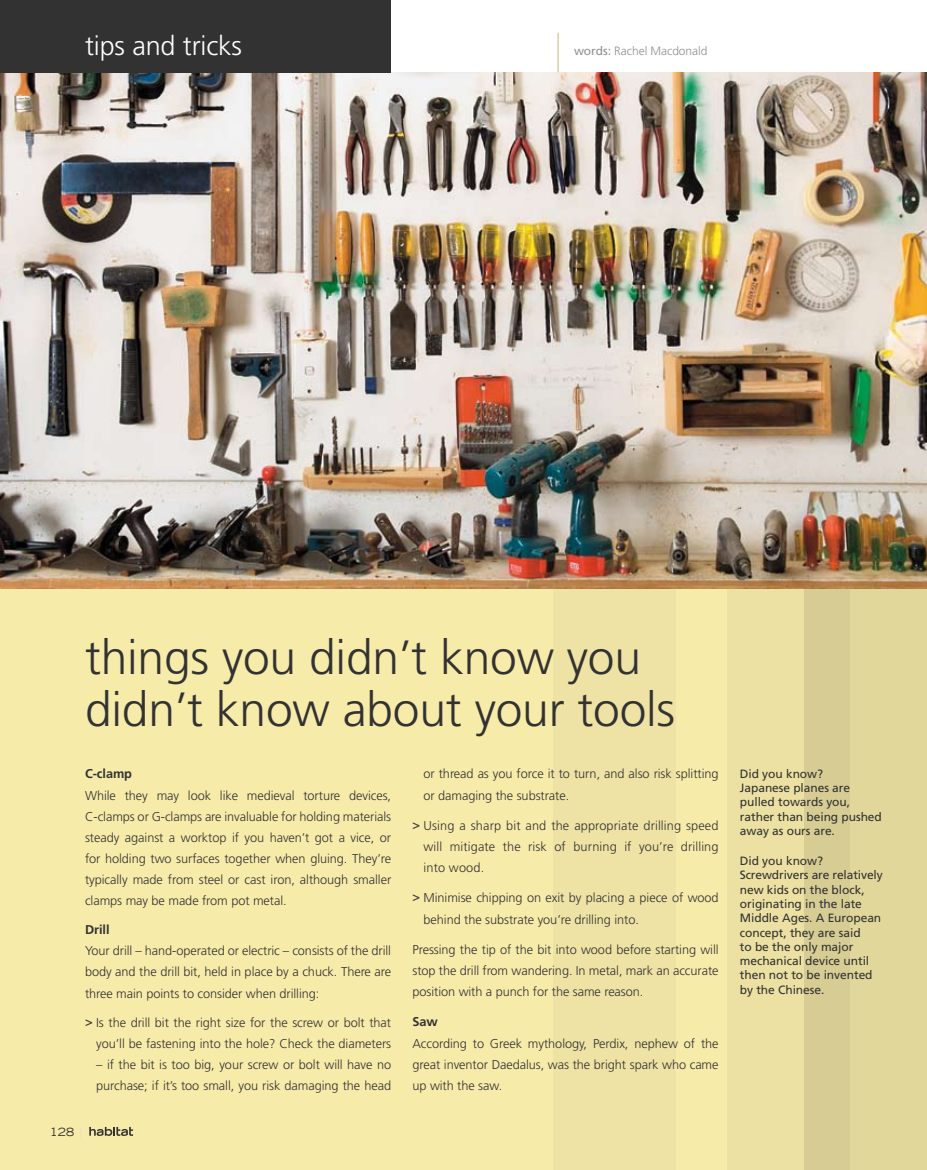
<style>
.page{position:relative;width:927px;height:1170px;background:#fff}
.page>*{position:absolute;margin:0;border:0;box-sizing:border-box;transform-origin:0 0}
.t1{font:300 48px/52.5px "Frutiger";letter-spacing:-.005em;color:#323232}
.t2{font:300 27px "Frutiger";letter-spacing:-.005em;color:#fff}
.t3{font:300 12.75px/21px "Frutiger";letter-spacing:-.005em;color:#323232;text-align:justify}
.t4{font:700 12.75px "Frutiger";letter-spacing:-.005em;color:#323232}
.t5{font:12px/14.2px "Frutiger";letter-spacing:-.005em;color:#323232}
.t6{font:300 12px "Frutiger";letter-spacing:-.005em;color:#8e9190}
.t7{font:expanded 11.25px "Trade Gothic LH";color:#323232}
.s1{font-weight:400}
.s2{color:#dfe4cf}
</style>
<div class="page">
<div style="left:0;top:72px;width:927px;height:1097px;background:#f7ebaa"></div>
<div style="left:553px;top:588px;width:123px;height:581px;background:#eee3a4"></div>
<div style="left:726px;top:588px;width:123px;height:581px;background:#ece1a2"></div>
<div style="left:804px;top:588px;width:123px;height:581px;background:#e1d79b"></div>
<img style="left:0;top:72px;width:927px;height:516px">
<div style="left:0;top:0;width:391px;height:72px;background:#323232"></div>
<hr style="left:558px;top:33px;width:1px;height:39px;background:#bfba72">
<svg style="left:89px;top:1126px;width:44px;height:9px"></svg>
<h2 class="t2" style="left:85px;top:31px;width:159px">tips and tricks</h2>
<p class="t6" style="left:574px;top:44px;width:135px"><span class="s1">words:</span> Rachel Macdonald</p>
<h1 class="t1" style="left:85px;top:631px;width:592px">things you didn’t know you didn’t know about your tools</h1>
<p class="t4" style="left:85px;top:766px;width:49px">C-clamp</p>
<p class="t3" style="left:85px;top:784px;width:308px">While they may look like medieval torture devices, C-clamps or G-clamps are invaluable for holding materials steady against a worktop if you haven’t got a vice, or for holding two surfaces together when gluing. They’re typically made from steel or cast iron, although smaller clamps may be made from pot metal.</p>
<p class="t4" style="left:85px;top:922px;width:26px">Drill</p>
<p class="t3" style="left:85px;top:940px;width:308px">Your drill – hand-operated or electric – consists of the drill body and the drill bit, held in place by a chuck. There are three main points to consider when drilling:</p>
<p class="t3" style="left:85px;top:1012px;width:308px;text-align:right"><span class="s1">&gt;</span> Is the drill bit the right size for the screw or bolt that you’ll be fastening into the hole? Check the diameters</p>
<p class="t3" style="left:96px;top:1054px;width:297px">– if the bit is too big, your screw or bolt will have no purchase; if it’s too small, you risk damaging the head</p>
<p class="t7" style="left:50px;top:1124px;width:34px">128 <span class="s2">|</span></p>
<p class="t3" style="left:424px;top:763px;width:297px">or thread as you force it to turn, and also risk splitting or damaging the substrate.</p>
<p class="t3" style="left:424px;top:814px;width:297px;text-indent:-11px"><span class="s1">&gt;</span> Using a sharp bit and the appropriate drilling speed will mitigate the risk of burning if you’re drilling into wood.</p>
<p class="t3" style="left:424px;top:887px;width:297px;text-indent:-11px"><span class="s1">&gt;</span> Minimise chipping on exit by placing a piece of wood behind the substrate you’re drilling into.</p>
<p class="t3" style="left:412px;top:938px;width:308px">Pressing the tip of the bit into wood before starting will stop the drill from wandering. In metal, mark an accurate position with a punch for the same reason.</p>
<p class="t4" style="left:412px;top:1014px;width:27px">Saw</p>
<p class="t3" style="left:412px;top:1032px;width:308px">According to Greek mythology, Perdix, nephew of the great inventor Daedalus, was the bright spark who came up with the saw.</p>
<p class="t5" style="left:740px;top:766px;width:143px">Did you know?<br>Japanese planes are pulled towards you, rather than being pushed away as ours are.</p>
<p class="t5" style="left:740px;top:853px;width:144px">Did you know?<br>Screwdrivers are relatively new kids on the block, originating in the late<br>Middle Ages. A European concept, they are said<br>to be the only major mechanical device until then not to be invented by the Chinese.</p>
</div>
